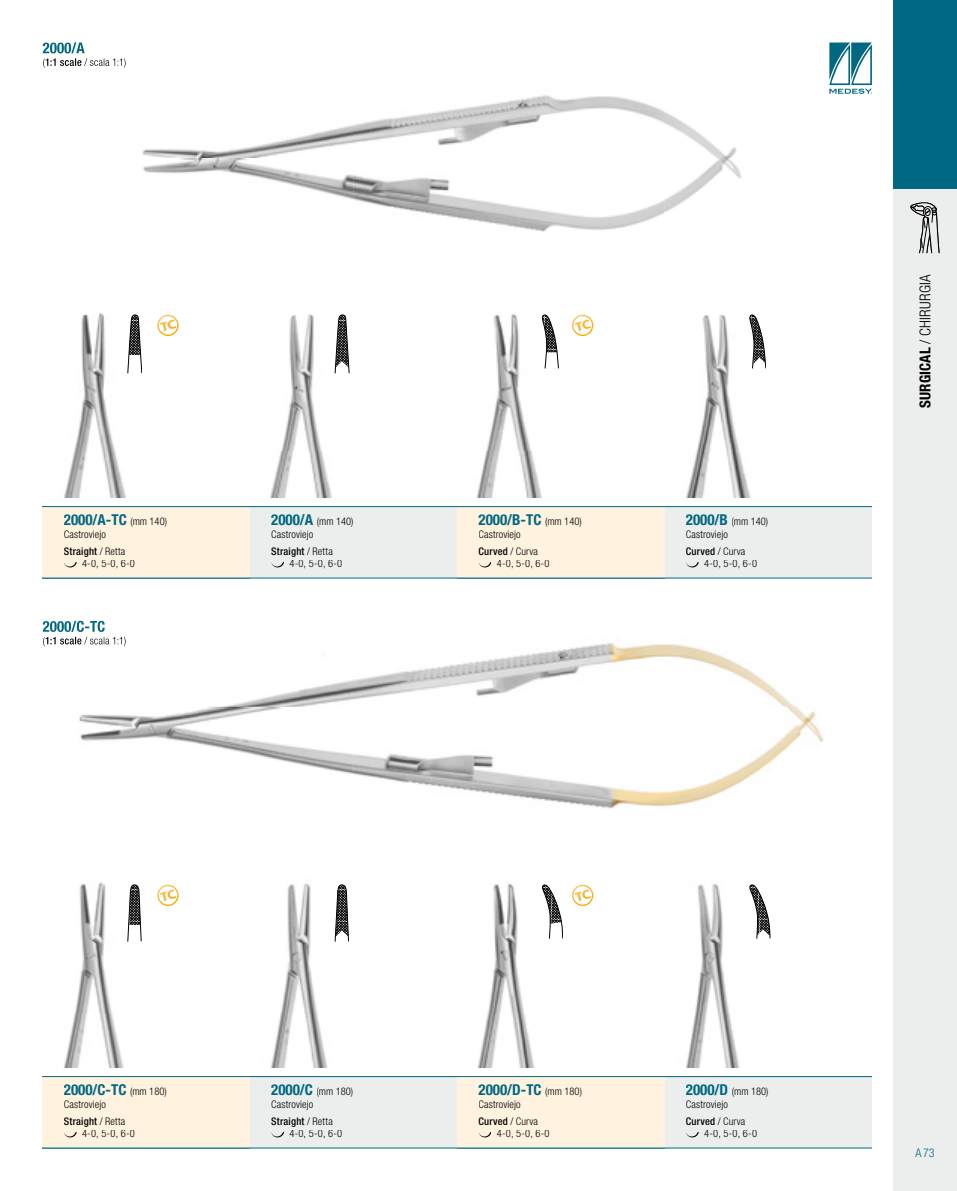
<style>
.page{position:relative;width:957px;height:1191px;background:#fff}
.page>*{position:absolute;margin:0;border:0;box-sizing:border-box;transform-origin:0 0}
.t1{font:700 condensed 15px "Helvetica Neue LT Pro";color:#006883}
.t2{font:300 condensed 15px "Helvetica Neue LT Pro";letter-spacing:.02em;color:#000}
.t3{font:300 condensed 12px "Helvetica Neue LT Pro";color:#006883}
.t4{font:300 condensed 10.5px/12.6px "Helvetica Neue LT Pro";letter-spacing:.01em;color:#000}
.s1{font-weight:300;font-size:10.5px;color:#000}
.s2{font-weight:500}
.s3{font-weight:700;font-size:15px;color:#006883}
.s4{font-weight:700}
</style>
<div class="page">
<div style="left:893px;top:0;width:64px;height:1191px;background:#eceded"></div>
<div style="left:893px;top:0;width:64px;height:189px;background:#006883"></div>
<img style="left:64px;top:315px;width:78px;height:182px">
<img style="left:271px;top:883px;width:500px;height:184px">
<img style="left:43px;top:53px;width:621px;height:179px">
<img style="left:664px;top:111px;width:102px;height:386px">
<img style="left:84px;top:313px;width:86px;height:2px">
<img style="left:44px;top:620px;width:780px;height:189px">
<img style="left:270px;top:313px;width:324px;height:184px">
<img style="left:664px;top:285px;width:102px;height:30px">
<img style="left:64px;top:882px;width:78px;height:185px">
<div style="left:250px;top:506px;width:622px;height:72px;background:#eceded"></div>
<div style="left:250px;top:1076px;width:622px;height:72px;background:#eceded"></div>
<svg style="left:128px;top:315px;width:14px;height:58px"></svg>
<svg style="left:749px;top:884px;width:21px;height:54px"></svg>
<svg style="left:335px;top:315px;width:14px;height:58px"></svg>
<svg style="left:542px;top:884px;width:21px;height:54px"></svg>
<svg style="left:542px;top:315px;width:16px;height:53px"></svg>
<svg style="left:335px;top:884px;width:14px;height:57px"></svg>
<svg style="left:749px;top:315px;width:17px;height:53px"></svg>
<svg style="left:128px;top:884px;width:13px;height:57px"></svg>
<svg style="left:157px;top:315px;width:22px;height:21px"></svg>
<svg style="left:157px;top:884px;width:22px;height:22px"></svg>
<svg style="left:571px;top:315px;width:22px;height:22px"></svg>
<svg style="left:571px;top:884px;width:22px;height:22px"></svg>
<svg style="left:829px;top:43px;width:43px;height:51px"></svg>
<svg style="left:910px;top:202px;width:30px;height:51px"></svg>
<div style="left:43px;top:506px;width:207px;height:72px;background:#fff2df"></div>
<div style="left:77px;top:560px;width:58px;height:9px;background:#fff2df"></div>
<div style="left:686px;top:1084px;width:42px;height:11px;background:#eceded"></div>
<div style="left:732px;top:1087px;width:36px;height:10px;background:#eceded"></div>
<div style="left:686px;top:1100px;width:42px;height:9px;background:#eceded"></div>
<div style="left:686px;top:1117px;width:29px;height:8px;background:#eceded"></div>
<div style="left:717px;top:1117px;width:28px;height:8px;background:#eceded"></div>
<svg style="left:686px;top:1131px;width:13px;height:6px"></svg>
<div style="left:699px;top:1130px;width:57px;height:8px;background:#eceded"></div>
<div style="left:457px;top:506px;width:207px;height:72px;background:#fff2df"></div>
<div style="left:491px;top:560px;width:58px;height:9px;background:#fff2df"></div>
<div style="left:271px;top:1084px;width:42px;height:11px;background:#eceded"></div>
<div style="left:317px;top:1087px;width:36px;height:10px;background:#eceded"></div>
<div style="left:272px;top:1100px;width:41px;height:9px;background:#eceded"></div>
<div style="left:271px;top:1117px;width:33px;height:9px;background:#eceded"></div>
<div style="left:307px;top:1117px;width:26px;height:8px;background:#eceded"></div>
<svg style="left:271px;top:1131px;width:13px;height:6px"></svg>
<div style="left:284px;top:1130px;width:58px;height:8px;background:#eceded"></div>
<div style="left:686px;top:514px;width:42px;height:11px;background:#eceded"></div>
<div style="left:732px;top:518px;width:35px;height:9px;background:#eceded"></div>
<div style="left:686px;top:530px;width:42px;height:10px;background:#eceded"></div>
<div style="left:686px;top:547px;width:29px;height:8px;background:#eceded"></div>
<div style="left:717px;top:547px;width:28px;height:8px;background:#eceded"></div>
<svg style="left:686px;top:562px;width:13px;height:5px"></svg>
<div style="left:699px;top:560px;width:57px;height:9px;background:#eceded"></div>
<div style="left:43px;top:1076px;width:207px;height:72px;background:#fff2df"></div>
<div style="left:77px;top:1130px;width:58px;height:8px;background:#fff2df"></div>
<div style="left:271px;top:514px;width:42px;height:11px;background:#eceded"></div>
<div style="left:317px;top:518px;width:36px;height:9px;background:#eceded"></div>
<div style="left:272px;top:530px;width:41px;height:10px;background:#eceded"></div>
<div style="left:271px;top:547px;width:33px;height:10px;background:#eceded"></div>
<div style="left:307px;top:547px;width:26px;height:8px;background:#eceded"></div>
<svg style="left:271px;top:562px;width:13px;height:5px"></svg>
<div style="left:284px;top:560px;width:58px;height:9px;background:#eceded"></div>
<div style="left:457px;top:1076px;width:207px;height:72px;background:#fff2df"></div>
<div style="left:491px;top:1130px;width:58px;height:8px;background:#fff2df"></div>
<img style="left:43px;top:42px;width:42px;height:11px">
<svg style="left:43px;top:58px;width:2px;height:10px"></svg>
<img style="left:46px;top:58px;width:36px;height:8px">
<img style="left:84px;top:58px;width:42px;height:10px">
<img style="left:43px;top:621px;width:62px;height:11px">
<svg style="left:43px;top:637px;width:2px;height:9px"></svg>
<img style="left:46px;top:637px;width:36px;height:7px">
<img style="left:84px;top:636px;width:42px;height:10px">
<h1 class="t1" style="left:64px;top:511px;width:105px">2000/A-TC <span class="s1">(mm 140)</span></h1>
<p class="t4" style="left:64px;top:526px;width:63px;line-height:16.8px">Castroviejo<br><span class="s2">Straight</span> / Retta</p>
<p class="t4" style="left:82px;top:557px;width:54px">4-0, 5-0, 6-0</p>
<p class="t4" style="left:271px;top:515px;width:84px"><span class="s3">2000/A</span> (mm 140)<br>Castroviejo</p>
<p class="t4" style="left:289px;top:545px;width:54px;text-indent:-18px"><span class="s2">Straight</span> / Retta<br>4-0, 5-0, 6-0</p>
<h1 class="t1" style="left:478px;top:511px;width:105px">2000/B-TC <span class="s1">(mm 140)</span></h1>
<p class="t4" style="left:478px;top:526px;width:61px;line-height:16.8px">Castroviejo<br><span class="s2">Curved</span> / Curva</p>
<p class="t4" style="left:497px;top:557px;width:54px">4-0, 5-0, 6-0</p>
<p class="t4" style="left:686px;top:515px;width:84px"><span class="s3">2000/B</span> (mm 140)<br>Castroviejo</p>
<p class="t4" style="left:704px;top:545px;width:54px;text-indent:-18px"><span class="s2">Curved</span> / Curva<br>4-0, 5-0, 6-0</p>
<h1 class="t2" style="left:916px;top:408px;width:135px;rotate:-90deg"><span class="s4">SURGICAL</span> / CHIRURGIA</h1>
<h1 class="t1" style="left:64px;top:1081px;width:104px">2000/C-TC <span class="s1">(mm 180)</span></h1>
<p class="t4" style="left:64px;top:1095px;width:63px;line-height:16.8px">Castroviejo<br><span class="s2">Straight</span> / Retta</p>
<p class="t4" style="left:82px;top:1127px;width:54px">4-0, 5-0, 6-0</p>
<p class="t4" style="left:271px;top:1085px;width:84px"><span class="s3">2000/C</span> (mm 180)<br>Castroviejo</p>
<p class="t4" style="left:289px;top:1114px;width:54px;text-indent:-18px"><span class="s2">Straight</span> / Retta<br>4-0, 5-0, 6-0</p>
<h1 class="t1" style="left:478px;top:1081px;width:105px">2000/D-TC <span class="s1">(mm 180)</span></h1>
<p class="t4" style="left:478px;top:1095px;width:61px;line-height:16.8px">Castroviejo<br><span class="s2">Curved</span> / Curva</p>
<p class="t4" style="left:497px;top:1127px;width:54px">4-0, 5-0, 6-0</p>
<p class="t4" style="left:686px;top:1085px;width:84px"><span class="s3">2000/D</span> (mm 180)<br>Castroviejo</p>
<p class="t4" style="left:704px;top:1114px;width:54px;text-indent:-18px"><span class="s2">Curved</span> / Curva<br>4-0, 5-0, 6-0</p>
<p class="t3" style="left:915px;top:1145px;width:21px">A 73</p>
</div>
